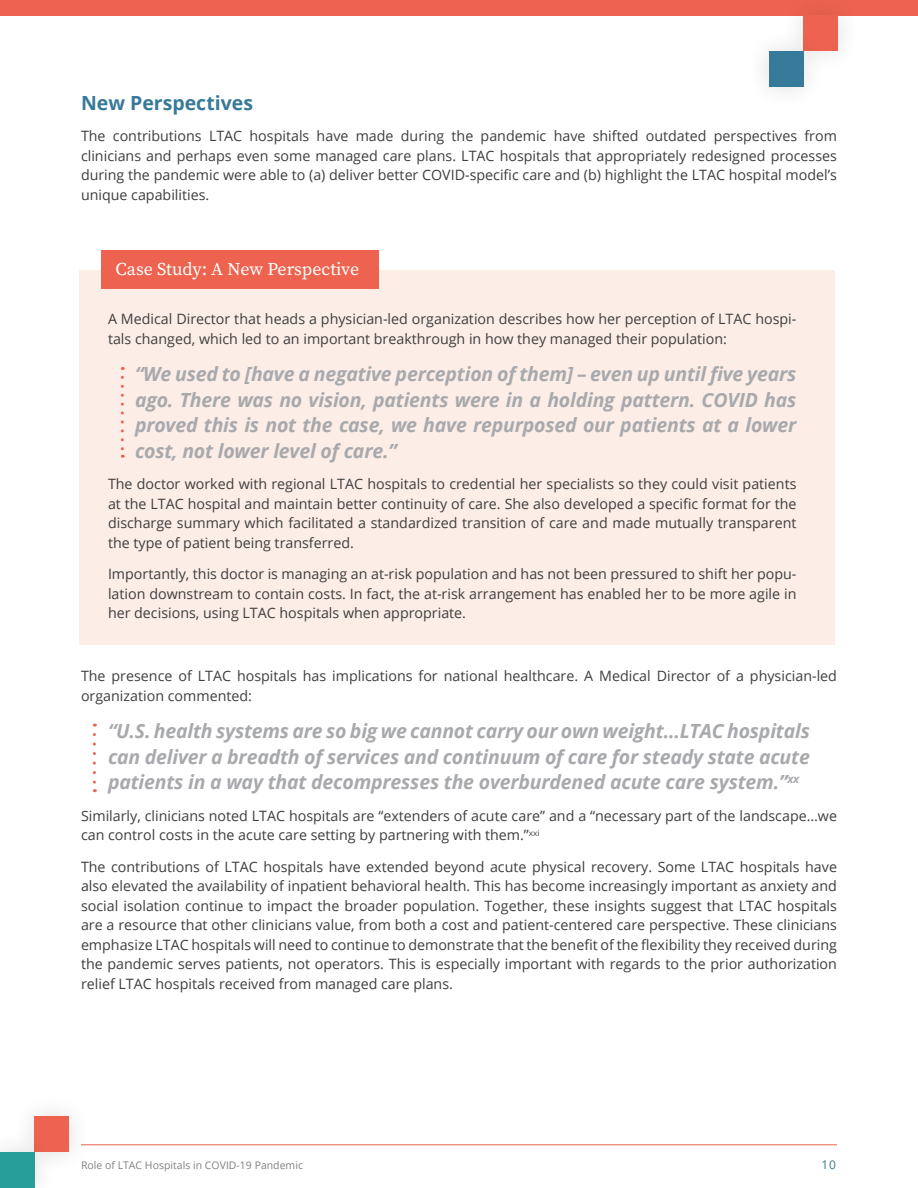
<style>
.page{position:relative;width:918px;height:1188px;background:#fff}
.page>*{position:absolute;margin:0;border:0;box-sizing:border-box;transform-origin:0 0}
.t1{font:italic 700 19.5px/25.5px "Open Sans";letter-spacing:-.01em;color:#a8a9ad;text-align:justify}
.Heading_2{font:700 19.5px "Open Sans";color:#377998}
.t2{font:18px "Source Serif Variable";letter-spacing:-.01em;color:#fff}
.t3{font:14.25px/19.5px "Open Sans";color:#3e3e3f;text-align:justify}
.t4{font:12px "Open Sans";color:#377897}
.t5{font:10.5px "Open Sans";color:#808285}
</style>
<div class="page">
<hr style="left:81px;top:1144px;width:756px;height:1px;background:#ed634f">
<div style="left:0;top:0;width:918px;height:15px;background:#ed634f"></div>
<div style="left:79px;top:270px;width:756px;height:374px;background:#fcede6"></div>
<svg style="left:121px;top:377px;width:3px;height:81px"></svg>
<div style="left:101px;top:251px;width:278px;height:38px;background:#ed634f"></div>
<svg style="left:93px;top:734px;width:3px;height:58px"></svg>
<div style="left:781px;top:0;width:80px;height:74px;background:#231f20;opacity:.15"></div>
<div style="left:804px;top:15px;width:34px;height:36px;background:#ed634f"></div>
<div style="left:12px;top:1093px;width:80px;height:82px;background:#fdfdfd"></div>
<div style="left:35px;top:1116px;width:34px;height:36px;background:#ed634f"></div>
<div style="left:746px;top:28px;width:80px;height:82px;background:#231f20;opacity:.15"></div>
<div style="left:769px;top:51px;width:34px;height:36px;background:#377998"></div>
<div style="left:0;top:1129px;width:57px;height:59px;background:#231f20;opacity:.15"></div>
<div style="left:0;top:1152px;width:34px;height:36px;background:#289e98"></div>
<p class="Heading_2" style="left:81px;top:89px;width:174px">New Perspectives</p>
<p class="t3" style="left:81px;top:126px;width:758px">The contributions LTAC hospitals have made during the pandemic have shifted outdated perspectives from clinicians and perhaps even some managed care plans. LTAC hospitals that appropriately redesigned processes during the pandemic were able to (a) deliver better COVID-specific care and (b) highlight the LTAC hospital model’s unique capabilities.</p>
<p class="t2" style="left:116px;top:257px;width:245px">Case Study: A New Perspective</p>
<p class="t3" style="left:108px;top:309px;width:690px">A Medical Director that heads a physician-led organization describes how her perception of LTAC hospi&shy;tals changed, which led to an important breakthrough in how they managed their population:</p>
<p class="t1" style="left:135px;top:361px;width:663px">“We used to [have a negative perception of them] – even up until five years ago. There was no vision, patients were in a holding pattern. COVID has proved this is not the case, we have repurposed our patients at a lower cost, not lower level of care.”</p>
<p class="t3" style="left:108px;top:474px;width:690px">The doctor worked with regional LTAC hospitals to credential her specialists so they could visit patients at the LTAC hospital and maintain better continuity of care. She also developed a specific format for the discharge summary which facilitated a standardized transition of care and made mutually transparent the type of patient being transferred.</p>
<p class="t3" style="left:108px;top:564px;width:690px">Importantly, this doctor is managing an at-risk population and has not been pressured to shift her popu&shy;lation downstream to contain costs. In fact, the at-risk arrangement has enabled her to be more agile in her decisions, using LTAC hospitals when appropriate.</p>
<p class="t3" style="left:81px;top:666px;width:758px">The presence of LTAC hospitals has implications for national healthcare. A Medical Director of a physician-led organization commented:</p>
<p class="t1" style="left:108px;top:718px;width:703px">“U.S. health systems are so big we cannot carry our own weight…LTAC hospitals can deliver a breadth of services and continuum of care for steady state acute patients in a way that decompresses the overburdened acute care system.”<sup>xx</sup></p>
<p class="t3" style="left:81px;top:806px;width:758px">Similarly, clinicians noted LTAC hospitals are “extenders of acute care” and a “necessary part of the landscape…we can control costs in the acute care setting by partnering with them.”<sup>xxi</sup></p>
<p class="t3" style="left:81px;top:857px;width:758px">The contributions of LTAC hospitals have extended beyond acute physical recovery. Some LTAC hospitals have also elevated the availability of inpatient behavioral health. This has become increasingly important as anxiety and social isolation continue to impact the broader population. Together, these insights suggest that LTAC hospitals are a resource that other clinicians value, from both a cost and patient-centered care perspective. These clinicians emphasize LTAC hospitals will need to continue to demonstrate that the benefit of the flexibility they received during the pandemic serves patients, not operators. This is especially important with regards to the prior authorization relief LTAC hospitals received from managed care plans.</p>
<p class="t5" style="left:81px;top:1158px;width:224px">Role of LTAC Hospitals in COVID-19 Pandemic</p>
<p class="t4" style="left:822px;top:1157px;width:16px">10</p>
</div>
